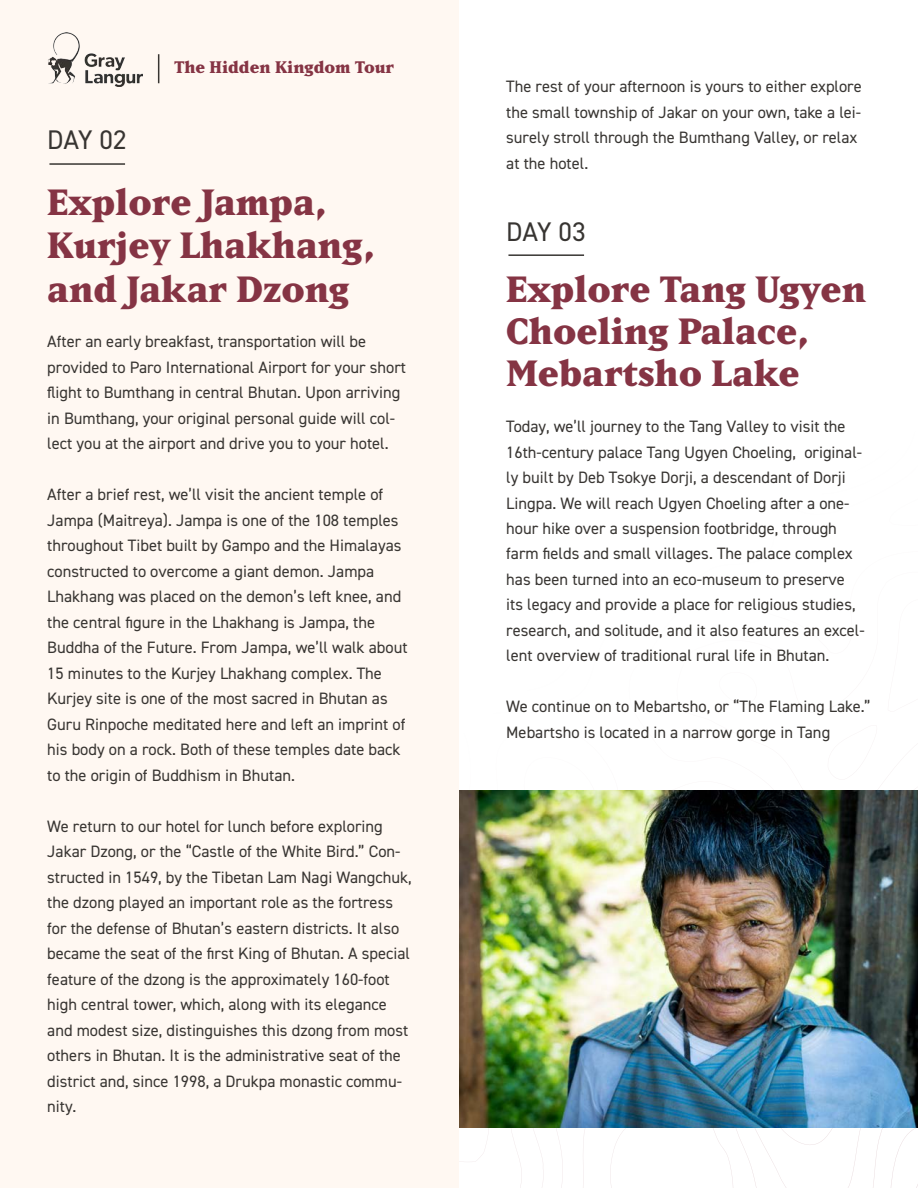
<style>
.page{position:relative;width:918px;height:1188px;background:#fff}
.page>*{position:absolute;margin:0;border:0;box-sizing:border-box;transform-origin:0 0}
.t1{font:800 36px/42px "Matrix IIOT";color:#853444}
.t2{font:27px "DIN2014";color:#383532}
.t3{font:16.5px/25.5px "DIN2014";color:#383532}
.t4{font:800 16.5px "Matrix IIOT";color:#853444}
</style>
<div class="page">
<div style="left:0;top:0;width:459px;height:1188px;background:#fff8f2"></div>
<img style="left:48px;top:32px;width:95px;height:54px">
<svg style="left:158px;top:54px;width:1px;height:29px"></svg>
<hr style="left:508px;top:254px;width:76px;height:2px;background:#383532">
<img style="left:459px;top:791px;width:459px;height:336px">
<hr style="left:49px;top:163px;width:76px;height:2px;background:#383532">
<p class="t4" style="left:174px;top:58px;width:221px">The Hidden Kingdom Tour</p>
<p class="t2" style="left:47px;top:123px;width:81px">DAY 02</p>
<p class="t1" style="left:47px;top:180px;width:330px;line-height:43.2px">Explore Jampa,<br>Kurjey Lhakhang, and Jakar Dzong</p>
<p class="t3" style="left:47px;top:329px;width:360px">After an early breakfast, transportation will be provided to Paro International Airport for your short flight to Bumthang in central Bhutan. Upon arriving in Bumthang, your original personal guide will col&shy;lect you at the airport and drive you to your hotel.</p>
<p class="t3" style="left:47px;top:482px;width:362px">After a brief rest, we’ll visit the ancient temple of Jampa (Maitreya). Jampa is one of the 108 temples throughout Tibet built by Gampo and the Himalayas constructed to overcome a giant demon. Jampa Lhakhang was placed on the demon’s left knee, and the central figure in the Lhakhang is Jampa, the Buddha of the Future. From Jampa, we’ll walk about 15 minutes to the Kurjey Lhakhang complex. The Kurjey site is one of the most sacred in Bhutan as Guru Rinpoche meditated here and left an imprint of his body on a rock. Both of these temples date back to the origin of Buddhism in Bhutan.</p>
<p class="t3" style="left:47px;top:813px;width:366px">We return to our hotel for lunch before exploring Jakar Dzong, or the “Castle of the White Bird.” Con&shy;structed in 1549, by the Tibetan Lam Nagi Wangchuk, the dzong played an important role as the fortress for the defense of Bhutan’s eastern districts. It also became the seat of the first King of Bhutan. A special feature of the dzong is the approximately 160-foot high central tower, which, along with its elegance and modest size, distinguishes this dzong from most others in Bhutan. It is the administrative seat of the district and, since 1998, a Drukpa monastic commu&shy;nity.</p>
<p class="t3" style="left:506px;top:73px;width:357px">The rest of your afternoon is yours to either explore the small township of Jakar on your own, take a lei&shy;surely stroll through the Bumthang Valley, or relax at the hotel.</p>
<p class="t2" style="left:506px;top:215px;width:81px">DAY 03</p>
<p class="t1" style="left:506px;top:268px;width:361px">Explore Tang Ugyen<br>Choeling Palace,<br>Mebartsho Lake</p>
<p class="t3" style="left:506px;top:413px;width:360px">Today, we’ll journey to the Tang Valley to visit the 16th-century palace Tang Ugyen Choeling, original&shy;ly built by Deb Tsokye Dorji, a descendant of Dorji Lingpa. We will reach Ugyen Choeling after a one&shy;hour hike over a suspension footbridge, through farm fields and small villages. The palace complex has been turned into an eco-museum to preserve its legacy and provide a place for religious studies, research, and solitude, and it also features an excel&shy;lent overview of traditional rural life in Bhutan.</p>
<p class="t3" style="left:506px;top:694px;width:366px">We continue on to Mebartsho, or “The Flaming Lake.”<br>Mebartsho is located in a narrow gorge in Tang</p>
</div>
